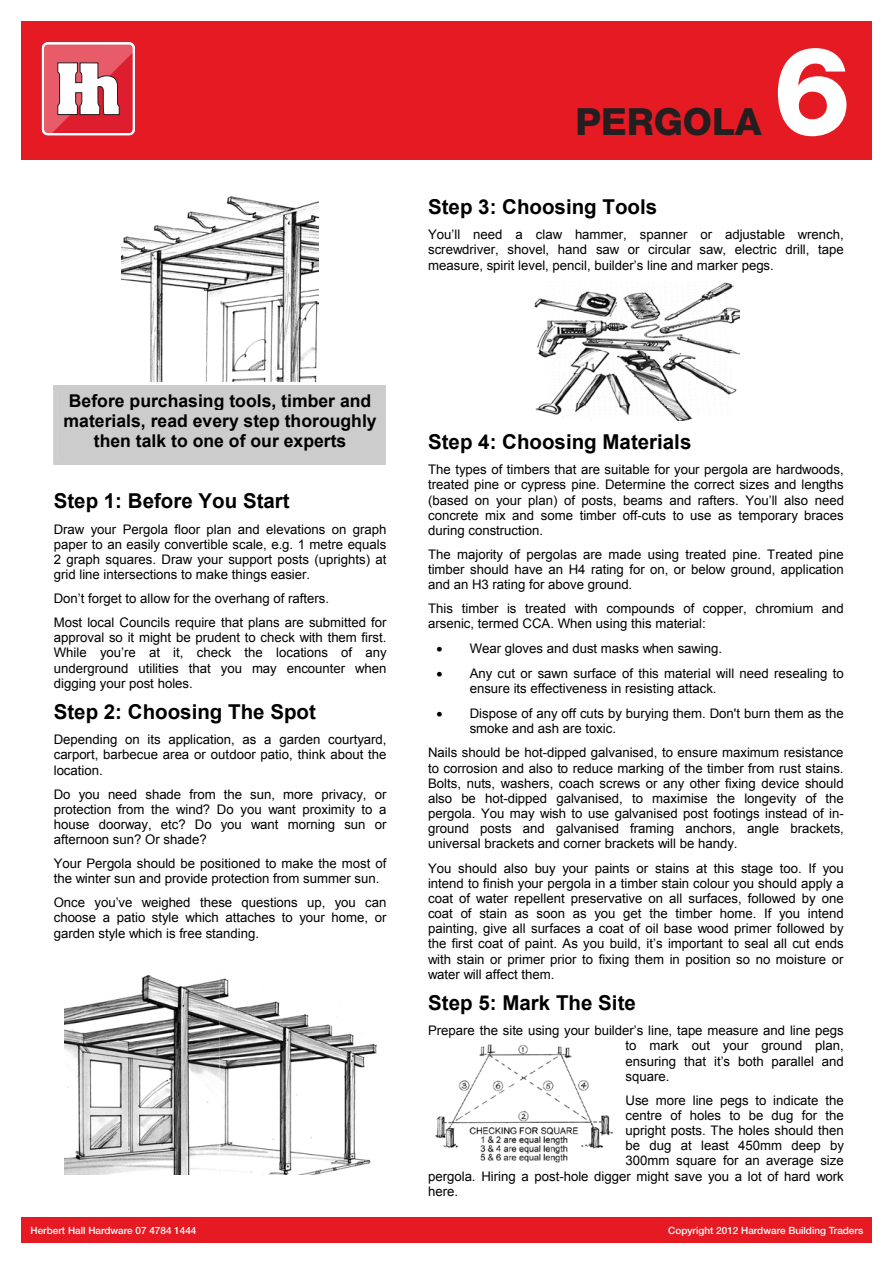
<style>
.page{position:relative;width:893px;height:1263px;background:#fff}
.page>*{position:absolute;margin:0;border:0;box-sizing:border-box;transform-origin:0 0}
.Project_Header{font:800 123.15px "Helvetica Neue";color:#fff}
.Project_Header-2{font:800 37.5px "Helvetica Neue";color:#231f20}
.t1{font:700 20.55px "Arial";color:#000}
.t2{font:700 17.55px/20.2px "Arial";color:#000;text-align:center}
.t3{font:13.2px/15.1px "Arial";color:#000;text-align:justify}
.t4{font:500 10.05px "Helvetica Neue";color:#fff}
</style>
<div class="page">
<div style="left:21px;top:21px;width:851px;height:138px;background:#e51a23"></div>
<div style="left:21px;top:1216px;width:851px;height:26px;background:#e51a23"></div>
<svg style="left:40px;top:40px;width:97px;height:97px"></svg>
<svg style="left:42px;top:42px;width:93px;height:93px"></svg>
<img style="left:122px;top:196px;width:197px;height:185px">
<div style="left:53px;top:390px;width:333px;height:75px;background:#ccc"></div>
<hr style="left:53px;top:386px;width:333px;height:4px;background:#ccc">
<img style="left:64px;top:975px;width:312px;height:199px">
<img style="left:534px;top:282px;width:206px;height:139px">
<img style="left:435px;top:1044px;width:177px;height:119px">
<p class="Project_Header-2" style="left:575px;top:99px;width:188px">PERGOLA</p>
<p class="Project_Header" style="left:773px;top:18px;width:79px">6</p>
<p class="t1" style="left:428px;top:193px;width:231px">Step 3: Choosing Tools</p>
<p class="t3" style="left:428px;top:227px;width:417px">You’ll need a claw hammer, spanner or adjustable wrench, screwdriver, shovel, hand saw or circular saw, electric drill, tape measure, spirit level, pencil, builder’s line and marker pegs.</p>
<p class="t2" style="left:64px;top:391px;width:315px">Before purchasing tools, timber and materials, read every step thoroughly then talk to one of our experts</p>
<p class="t1" style="left:54px;top:487px;width:237px">Step 1: Before You Start</p>
<p class="t3" style="left:54px;top:521px;width:334px">Draw your Pergola floor plan and elevations on graph paper to an easily convertible scale, e.g. 1 metre equals 2 graph squares. Draw your support posts (uprights) at grid line intersections to make things easier.</p>
<p class="t3" style="left:54px;top:586px;width:334px;line-height:24px">Don’t forget to allow for the overhang of rafters.<br>Most local Councils require that plans are submitted for</p>
<p class="t3" style="left:54px;top:630px;width:334px">approval so it might be prudent to check with them first.<br>While you’re at it, check the locations of any underground utilities that you may encounter when digging your post holes.</p>
<p class="t1" style="left:54px;top:698px;width:264px">Step 2: Choosing The Spot</p>
<p class="t3" style="left:54px;top:732px;width:334px">Depending on its application, as a garden courtyard, carport, barbecue area or outdoor patio, think about the location.</p>
<p class="t3" style="left:54px;top:786px;width:334px">Do you need shade from the sun, more privacy, or protection from the wind? Do you want proximity to a house doorway, etc? Do you want morning sun or afternoon sun? Or shade?</p>
<p class="t3" style="left:54px;top:856px;width:334px">Your Pergola should be positioned to make the most of the winter sun and provide protection from summer sun.</p>
<p class="t3" style="left:54px;top:895px;width:334px">Once you’ve weighed these questions up, you can choose a patio style which attaches to your home, or garden style which is free standing.</p>
<p class="t1" style="left:428px;top:428px;width:265px">Step 4: Choosing Materials</p>
<p class="t3" style="left:428px;top:462px;width:417px">The types of timbers that are suitable for your pergola are hardwoods, treated pine or cypress pine. Determine the correct sizes and lengths (based on your plan) of posts, beams and rafters. You’ll also need concrete mix and some timber off-cuts to use as temporary braces during construction.</p>
<p class="t3" style="left:428px;top:547px;width:417px">The majority of pergolas are made using treated pine. Treated pine timber should have an H4 rating for on, or below ground, application and an H3 rating for above ground.</p>
<p class="t3" style="left:428px;top:601px;width:417px">This timber is treated with compounds of copper, chromium and arsenic, termed CCA. When using this material:</p>
<p class="t3" style="left:436px;top:641px;width:287px">• Wear gloves and dust masks when sawing.</p>
<p class="t3" style="left:470px;top:666px;width:376px;text-indent:-33px">• Any cut or sawn surface of this material will need resealing to ensure its effectiveness in resisting attack.</p>
<p class="t3" style="left:470px;top:706px;width:376px;text-indent:-33px">• Dispose of any off cuts by burying them. Don't burn them as the smoke and ash are toxic.</p>
<p class="t3" style="left:428px;top:745px;width:417px">Nails should be hot-dipped galvanised, to ensure maximum resistance to corrosion and also to reduce marking of the timber from rust stains.<br>Bolts, nuts, washers, coach screws or any other fixing device should also be hot-dipped galvanised, to maximise the longevity of the pergola. You may wish to use galvanised post footings instead of in&shy;ground posts and galvanised framing anchors, angle brackets, universal brackets and corner brackets will be handy.</p>
<p class="t3" style="left:428px;top:860px;width:417px">You should also buy your paints or stains at this stage too. If you intend to finish your pergola in a timber stain colour you should apply a coat of water repellent preservative on all surfaces, followed by one coat of stain as soon as you get the timber home. If you intend painting, give all surfaces a coat of oil base wood primer followed by the first coat of paint. As you build, it’s important to seal all cut ends with stain or primer prior to fixing them in position so no moisture or water will affect them.</p>
<p class="t1" style="left:428px;top:989px;width:209px">Step 5: Mark The Site</p>
<p class="t3" style="left:625px;top:1023px;width:220px;text-indent:-197px">Prepare the site using your builder’s line, tape measure and line pegs to mark out your ground plan, ensuring that it’s both parallel and square.</p>
<p class="t3" style="left:626px;top:1092px;width:220px">Use more line pegs to indicate the</p>
<p class="t3" style="left:626px;top:1108px;width:220px">centre of holes to be dug for the</p>
<p class="t3" style="left:626px;top:1123px;width:220px">upright posts. The holes should then</p>
<p class="t3" style="left:626px;top:1138px;width:220px">be dug at least 450mm deep by</p>
<p class="t3" style="left:626px;top:1153px;width:220px">300mm square for an average size</p>
<p class="t3" style="left:428px;top:1168px;width:417px">pergola. Hiring a post-hole digger might save you a lot of hard work</p>
<p class="t3" style="left:428px;top:1184px;width:32px">here.</p>
<p class="t4" style="left:31px;top:1224px;width:167px">Herbert Hall Hardware 07 4784 1444</p>
<p class="t4" style="left:668px;top:1224px;width:196px">Copyright 2012 Hardware Building Traders</p>
</div>
